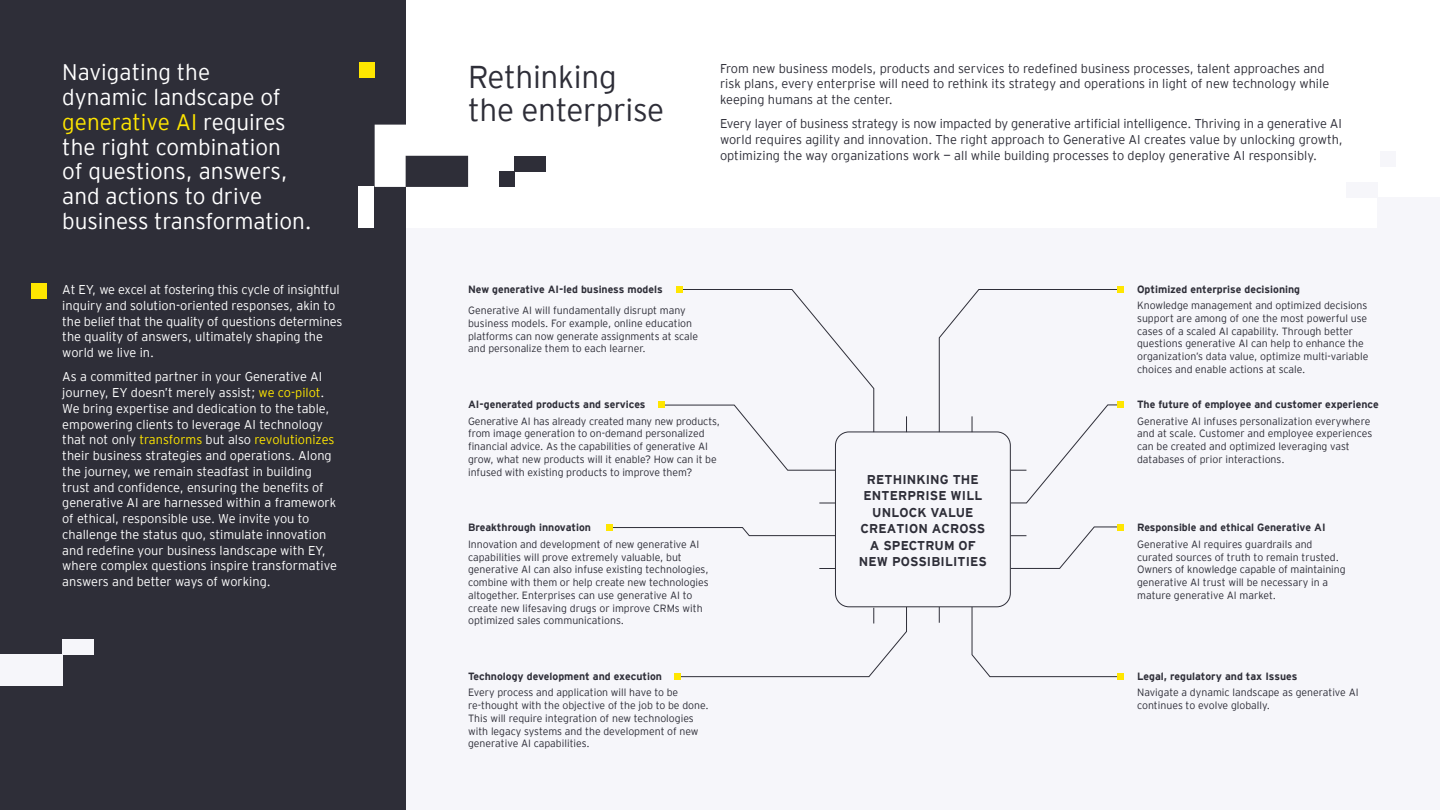
<style>
.page{position:relative;width:1440px;height:810px;background:#fff}
.page>*{position:absolute;margin:0;border:0;box-sizing:border-box;transform-origin:0 0}
.t1{font:300 31.5px/33.8px "EY Interstate";letter-spacing:-.01em;color:#2e2e38}
.t2{font:300 22.5px/24.8px "EY Interstate";color:#fff}
.t3{font:300 12.75px/15.8px "EY Interstate";color:#fff}
.t4{font:300 12.75px/15.8px "EY Interstate";color:#2e2e38}
.t5{font:700 12.75px/16.5px "EY Interstate";letter-spacing:.01em;color:#2e2e38;text-align:center}
.t6{font:300 10.5px/12.8px "EY Interstate";color:#2e2e38}
.t7{font:700 10.5px "EY Interstate";color:#2e2e38}
.s1{color:#ffe600}
</style>
<div class="page">
<div style="left:406px;top:229px;width:1034px;height:581px;background:#f6f6fa"></div>
<div style="left:0;top:0;width:406px;height:810px;background:#2e2e38"></div>
<div style="left:0;top:654px;width:62px;height:31px;background:#f6f6fa"></div>
<div style="left:62px;top:639px;width:31px;height:15px;background:#f6f6fa"></div>
<div style="left:835px;top:432px;width:176px;height:175px;border:1px solid #2e2e38;border-radius:14px"></div>
<svg style="left:613px;top:527px;width:222px;height:9px"></svg>
<svg style="left:819px;top:568px;width:16px;height:1px"></svg>
<svg style="left:819px;top:503px;width:16px;height:1px"></svg>
<svg style="left:661px;top:289px;width:213px;height:181px"></svg>
<svg style="left:906px;top:416px;width:1px;height:16px"></svg>
<svg style="left:939px;top:289px;width:181px;height:214px"></svg>
<svg style="left:1011px;top:526px;width:106px;height:43px"></svg>
<svg style="left:681px;top:607px;width:226px;height:70px"></svg>
<svg style="left:939px;top:607px;width:1px;height:16px"></svg>
<svg style="left:972px;top:607px;width:145px;height:70px"></svg>
<div style="left:676px;top:286px;width:7px;height:7px;background:#ffe600"></div>
<div style="left:1117px;top:286px;width:7px;height:7px;background:#ffe600"></div>
<div style="left:658px;top:402px;width:7px;height:6px;background:#ffe600"></div>
<div style="left:1117px;top:402px;width:7px;height:6px;background:#ffe600"></div>
<div style="left:1117px;top:524px;width:7px;height:7px;background:#ffe600"></div>
<div style="left:1117px;top:673px;width:7px;height:7px;background:#ffe600"></div>
<div style="left:674px;top:673px;width:7px;height:7px;background:#ffe600"></div>
<div style="left:606px;top:524px;width:7px;height:7px;background:#ffe600"></div>
<div style="left:359px;top:62px;width:16px;height:16px;background:#ffe600"></div>
<div style="left:358px;top:186px;width:16px;height:42px;background:#fff"></div>
<svg style="left:375px;top:125px;width:93px;height:62px"></svg>
<div style="left:499px;top:171px;width:16px;height:16px;background:#2e2e38"></div>
<div style="left:515px;top:156px;width:31px;height:15px;background:#2e2e38"></div>
<div style="left:31px;top:283px;width:16px;height:15px;background:#ffe600"></div>
<div style="left:1409px;top:198px;width:31px;height:31px;background:#f6f6fa"></div>
<div style="left:1378px;top:198px;width:31px;height:31px;background:#f6f6fa"></div>
<div style="left:1347px;top:182px;width:31px;height:16px;background:#f6f6fa"></div>
<div style="left:1380px;top:151px;width:16px;height:15px;background:#f6f6fa"></div>
<h2 class="t2" style="left:62px;top:59px;width:251px">Navigating the<br>dynamic landscape of <span class="s1">generative AI</span> requires the right combination<br>of questions, answers, and actions to drive business transformation.</h2>
<p class="t3" style="left:62px;top:281px;width:282px">At EY, we excel at fostering this cycle of insightful inquiry and solution-oriented responses, akin to the belief that the quality of questions determines the quality of answers, ultimately shaping the world we live in.</p>
<p class="t3" style="left:62px;top:368px;width:276px">As a committed partner in your Generative AI journey, EY doesn’t merely assist; <span class="s1">we co-pilot</span>.<br>We bring expertise and dedication to the table, empowering clients to leverage AI technology that not only <span class="s1">transforms</span> but also <span class="s1">revolutionizes </span>their business strategies and operations. Along the journey, we remain steadfast in building trust and confidence, ensuring the benefits of generative AI are harnessed within a framework of ethical, responsible use. We invite you to challenge the status quo, stimulate innovation and redefine your business landscape with EY, where complex questions inspire transformative answers and better ways of working.</p>
<h1 class="t1" style="left:468px;top:58px;width:198px">Rethinking the enterprise</h1>
<p class="t4" style="left:720px;top:59px;width:611px">From new business models, products and services to redefined business processes, talent approaches and risk plans, every enterprise will need to rethink its strategy and operations in light of new technology while keeping humans at the center.</p>
<p class="t4" style="left:720px;top:115px;width:624px;text-align:justify">Every layer of business strategy is now impacted by generative artificial intelligence. Thriving in a generative AI world requires agility and innovation. The right approach to Generative AI creates value by unlocking growth, optimizing the way organizations work — all while building processes to deploy generative AI responsibly.</p>
<p class="t7" style="left:468px;top:281px;width:196px">New generative AI-led business models</p>
<p class="t6" style="left:468px;top:303px;width:231px">Generative AI will fundamentally disrupt many business models. For example, online education platforms can now generate assignments at scale and personalize them to each learner.</p>
<p class="t7" style="left:468px;top:397px;width:179px">AI-generated products and services</p>
<p class="t6" style="left:468px;top:414px;width:253px">Generative AI has already created many new products, from image generation to on-demand personalized financial advice. As the capabilities of generative AI grow, what new products will it enable? How can it be infused with existing products to improve them?</p>
<p class="t7" style="left:468px;top:520px;width:124px">Breakthrough innovation</p>
<p class="t6" style="left:468px;top:537px;width:242px">Innovation and development of new generative AI capabilities will prove extremely valuable, but generative AI can also infuse existing technologies, combine with them or help create new technologies altogether. Enterprises can use generative AI to create new lifesaving drugs or improve CRMs with optimized sales communications.</p>
<p class="t7" style="left:468px;top:669px;width:195px">Technology development and execution</p>
<p class="t6" style="left:468px;top:686px;width:242px">Every process and application will have to be re-thought with the objective of the job to be done.<br>This will require integration of new technologies with legacy systems and the development of new generative AI capabilities.</p>
<p class="t5" style="left:859px;top:470px;width:129px">RETHINKING THE<br>ENTERPRISE WILL<br>UNLOCK VALUE<br>CREATION ACROSS<br>A SPECTRUM OF<br>NEW POSSIBILITIES</p>
<p class="t7" style="left:1137px;top:281px;width:165px">Optimized enterprise decisioning</p>
<p class="t6" style="left:1137px;top:298px;width:233px">Knowledge management and optimized decisions support are among of one the most powerful use cases of a scaled AI capability. Through better questions generative AI can help to enhance the organization’s data value, optimize multi-variable choices and enable actions at scale.</p>
<p class="t7" style="left:1137px;top:397px;width:243px">The future of employee and customer experience</p>
<p class="t6" style="left:1137px;top:414px;width:237px">Generative AI infuses personalization everywhere and at scale. Customer and employee experiences can be created and optimized leveraging vast databases of prior interactions.</p>
<p class="t7" style="left:1137px;top:520px;width:190px">Responsible and ethical Generative AI</p>
<p class="t6" style="left:1137px;top:537px;width:210px">Generative AI requires guardrails and curated sources of truth to remain trusted.<br>Owners of knowledge capable of maintaining generative AI trust will be necessary in a mature generative AI market.</p>
<p class="t7" style="left:1137px;top:669px;width:162px">Legal, regulatory and tax Issues</p>
<p class="t6" style="left:1137px;top:686px;width:223px">Navigate a dynamic landscape as generative AI continues to evolve globally.</p>
</div>
